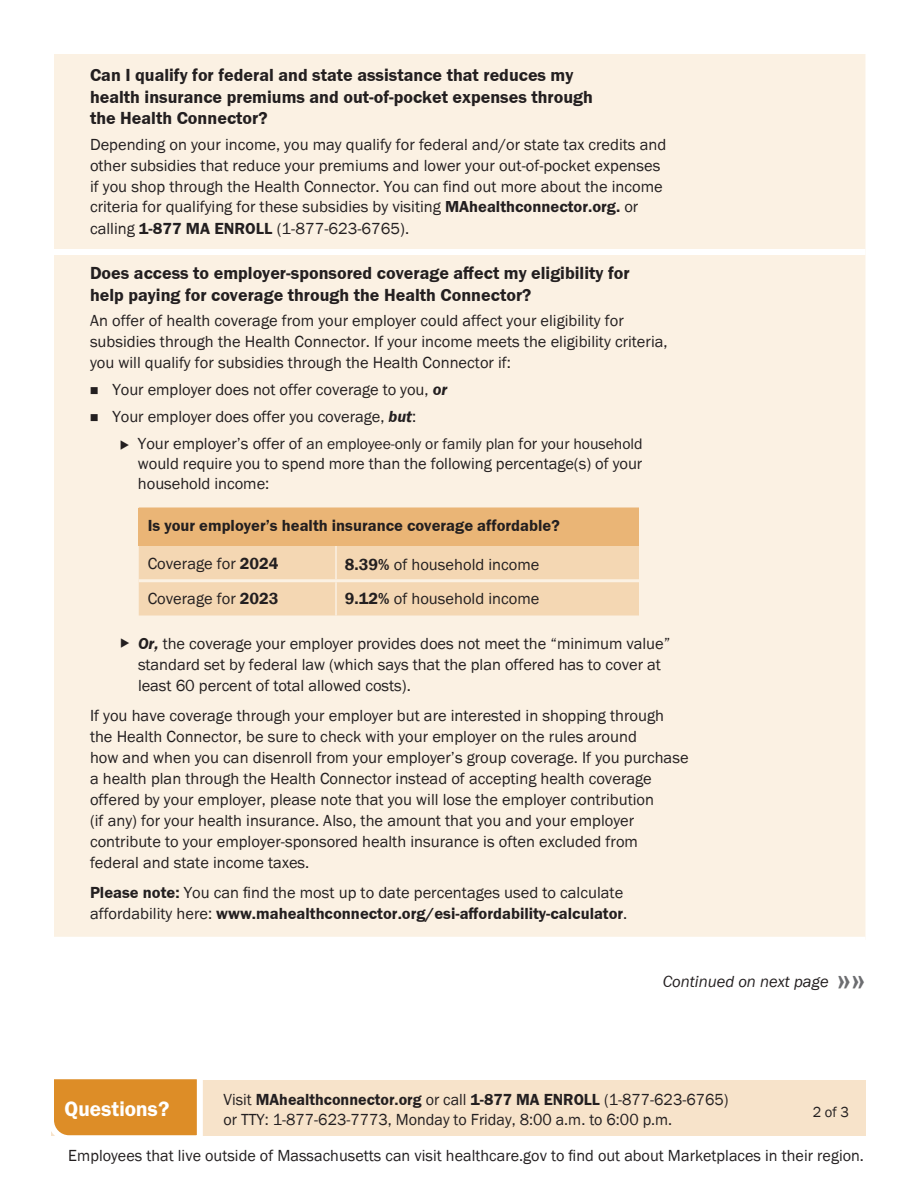
<style>
.page{position:relative;width:918px;height:1188px;background:#fff}
.page>*{position:absolute;margin:0;border:0;box-sizing:border-box;transform-origin:0 0}
.t1{font:42px "Franklin Gothic URW Dem";color:#6c6d70}
.t2{font:600 21px "Franklin Gothic";color:#fff}
.t3{font:18px/21.8px "Franklin Gothic URW Dem";color:#231f20}
.t4{font:16.5px/21px "Franklin Gothic URW Boo";color:#231f20}
.t5{font:16.5px "Franklin Gothic URW Dem";color:#231f20}
.t6{font:16.5px "Franklin Gothic URW Boo Ita";color:#231f20}
.t7{font:15.75px "Franklin Gothic URW Boo";letter-spacing:-.005em;color:#231f20}
.t8{font:15px "Franklin Gothic URW Boo";color:#231f20}
.s1{font-family:"Franklin Gothic URW Dem"}
.s2{font-family:"Franklin Gothic URW Dem Ita"}
.s3{font-size:16.5px}
.s4{font-family:"Franklin Gothic";font-weight:600}
.s5{font-family:"Franklin Gothic URW Boo"}
</style>
<div class="page">
<div style="left:51px;top:1080px;width:814px;height:55px;background:#f7e3ca"></div>
<svg style="left:51px;top:1079px;width:155px;height:57px;background:#e0973b"></svg>
<div style="left:54px;top:54px;width:811px;height:883px;background:#fbf1e3"></div>
<div style="left:54px;top:249px;width:811px;height:6px;background:#fff"></div>
<div style="left:139px;top:508px;width:500px;height:38px;background:#eab576"></div>
<div style="left:139px;top:546px;width:500px;height:70px;background:#f4d7b3"></div>
<hr style="left:335px;top:546px;width:2px;height:33px;background:#fbf1e3">
<hr style="left:335px;top:582px;width:2px;height:34px;background:#fbf1e3">
<hr style="left:139px;top:579px;width:197px;height:3px;background:#fbf1e3">
<hr style="left:336px;top:579px;width:303px;height:3px;background:#fbf1e3">
<svg style="left:91px;top:387px;width:7px;height:7px"></svg>
<svg style="left:91px;top:414px;width:7px;height:7px"></svg>
<svg style="left:121px;top:440px;width:8px;height:10px"></svg>
<svg style="left:121px;top:638px;width:8px;height:10px"></svg>
<p class="t3" style="left:90px;top:64px;width:504px">Can I qualify for federal and state assistance that reduces my health insurance premiums and out-of-pocket expenses through the Health Connector?</p>
<p class="t4" style="left:90px;top:134px;width:578px;line-height:20.5px">Depending on your income, you may qualify for federal and/or state tax credits and other subsidies that reduce your premiums and lower your out-of-pocket expenses if you shop through the Health Connector. You can find out more about the income criteria for qualifying for these subsidies by visiting <span class="s1">MAhealthconnector.org.</span> or</p>
<p class="t4" style="left:90px;top:218px;width:321px">calling <span class="s1">1-877 MA ENROLL</span> (1-877-623-6765).</p>
<h3 class="t3" style="left:90px;top:262px;width:541px">Does access to employer-sponsored coverage affect my eligibility for help paying for coverage through the Health Connector?</h3>
<p class="t4" style="left:90px;top:310px;width:579px">An offer of health coverage from your employer could affect your eligibility for subsidies through the Health Connector. If your income meets the eligibility criteria, you will qualify for subsidies through the Health Connector if:</p>
<p class="t4" style="left:112px;top:376px;width:336px;line-height:27px">Your employer does not offer coverage to you, <span class="s2">or<br></span>Your employer does offer you coverage, <span class="s2">but</span>:</p>
<p class="t7" style="left:138px;top:434px;width:506px"><span class="s3">Your employer’s offer of</span> an employee-only or family plan <span class="s3">for</span> your household</p>
<p class="t4" style="left:138px;top:453px;width:506px;line-height:19.6px">would require you to spend more than the following percentage(s) of your household income:</p>
<p class="t5" style="left:148px;top:515px;width:414px">Is your employer’s health insurance coverage affordable?</p>
<p class="t4" style="left:148px;top:552px;width:132px">Coverage for <span class="s4">2024</span></p>
<p class="t4" style="left:345px;top:553px;width:196px"><span class="s4">8.39%</span> of household income</p>
<p class="t4" style="left:148px;top:587px;width:132px">Coverage for <span class="s4">2023</span></p>
<p class="t4" style="left:345px;top:588px;width:196px"><span class="s4">9.12%</span> of household income</p>
<p class="t4" style="left:138px;top:632px;width:534px"><span class="s2">Or,</span> the coverage your employer provides does not meet the “minimum value” standard set by federal law (which says that the plan offered has to cover at least 60 percent of total allowed costs).</p>
<p class="t4" style="left:90px;top:704px;width:600px">If you have coverage through your employer but are interested in shopping through the Health Connector, be sure to check with your employer on the rules around<br>how and when you can disenroll from your employer’s group coverage. If you purchase a health plan through the Health Connector instead of accepting health coverage offered by your employer, please note that you will lose the employer contribution<br>(if any) for your health insurance. Also, the amount that you and your employer contribute to your employer-sponsored health insurance is often excluded from federal and state income taxes.</p>
<p class="t4" style="left:90px;top:881px;width:539px"><span class="s1">Please note:</span> You can find the most up to date percentages used to calculate affordability here: <span class="s1">www.mahealthconnector.org/esi-affordability-calculator</span>.</p>
<p class="t6" style="left:663px;top:971px;width:167px">Continued on next page</p>
<h1 class="t1" style="left:837px;top:953px;width:30px">»»</h1>
<p class="t5" style="left:224px;top:1089px;width:507px"><span class="s5">Visit</span> MAhealthconnector.org <span class="s5">or call</span> 1-877 MA ENROLL <span class="s5">(1-877-623-6765)</span></p>
<p class="t4" style="left:224px;top:1108px;width:450px">or TTY: 1-877-623-7773, Monday to Friday, 8:00 a.m. to 6:00 p.m.</p>
<p class="t2" style="left:64px;top:1097px;width:106px">Questions?</p>
<p class="t4" style="left:68px;top:1145px;width:797px">Employees that live outside of Massachusetts can visit healthcare.gov to find out about Marketplaces in their region.</p>
<p class="t8" style="left:813px;top:1103px;width:38px">2 of 3</p>
</div>
